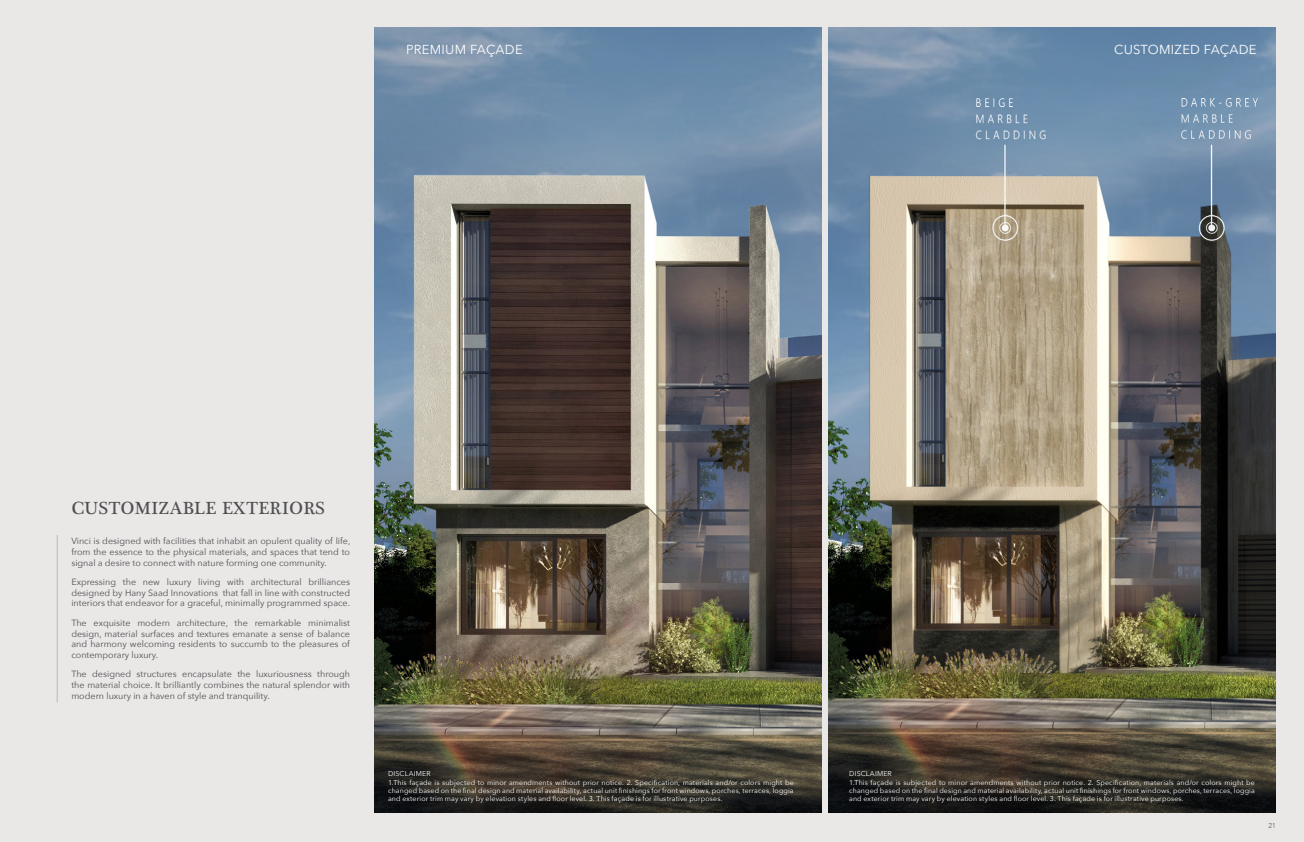
<style>
.page{position:relative;width:1304px;height:842px;background:#eae8e7}
.page>*{position:absolute;margin:0;border:0;box-sizing:border-box;transform-origin:0 0}
.t1{font:18px "Plantagenet Cherokee";letter-spacing:.025em;color:#58595b}
.t2{font:13px "Avenir Next";letter-spacing:.02em;color:#fff}
.t3{font:9px/10.8px "Avenir Next";color:#58595b;text-align:justify}
.t4{font:7px/8.4px "Avenir Next";letter-spacing:.02em;color:#fff}
.t5{font:300 7px "Avenir";color:#58595b}
</style>
<div class="page">
<img style="left:374px;top:27px;width:447px;height:786px">
<img style="left:828px;top:27px;width:448px;height:786px">
<hr style="left:57px;top:535px;width:1px;height:167px;background:#cab4a7">
<h2 class="t2" style="left:406px;top:39px;width:118px">PREMIUM FAÇADE</h2>
<h2 class="t2" style="left:1114px;top:39px;width:144px">CUSTOMIZED FAÇADE</h2>
<h1 class="t1" style="left:71px;top:498px;width:255px">CUSTOMIZABLE EXTERIORS</h1>
<p class="t3" style="left:71px;top:535px;width:280px">Vinci is designed with facilities that inhabit an opulent quality of life, from the essence to the physical materials, and spaces that tend to signal a desire to connect with nature forming one community.</p>
<p class="t3" style="left:71px;top:576px;width:280px">Expressing the new luxury living with architectural brilliances designed by Hany Saad Innovations that fall in line with constructed interiors that endeavor for a graceful, minimally programmed space.</p>
<p class="t3" style="left:71px;top:617px;width:280px">The exquisite modern architecture, the remarkable minimalist design, material surfaces and textures emanate a sense of balance and harmony welcoming residents to succumb to the pleasures of contemporary luxury.</p>
<p class="t3" style="left:71px;top:668px;width:280px">The designed structures encapsulate the luxuriousness through the material choice. It brilliantly combines the natural splendor with modern luxury in a haven of style and tranquility.</p>
<p class="t4" style="left:388px;top:769px;width:407px">DISCLAIMER<br>1.This façade is subjected to minor amendments without prior notice. 2. Specification, materials and/or colors might be changed based on the final design and material availability, actual unit finishings for front windows, porches, terraces, loggia and exterior trim may vary by elevation styles and floor level. 3. This façade is for illustrative purposes.</p>
<p class="t4" style="left:849px;top:769px;width:407px">DISCLAIMER<br>1.This façade is subjected to minor amendments without prior notice. 2. Specification, materials and/or colors might be changed based on the final design and material availability, actual unit finishings for front windows, porches, terraces, loggia and exterior trim may vary by elevation styles and floor level. 3. This façade is for illustrative purposes.</p>
<p class="t5" style="left:1268px;top:821px;width:9px">21</p>
</div>
